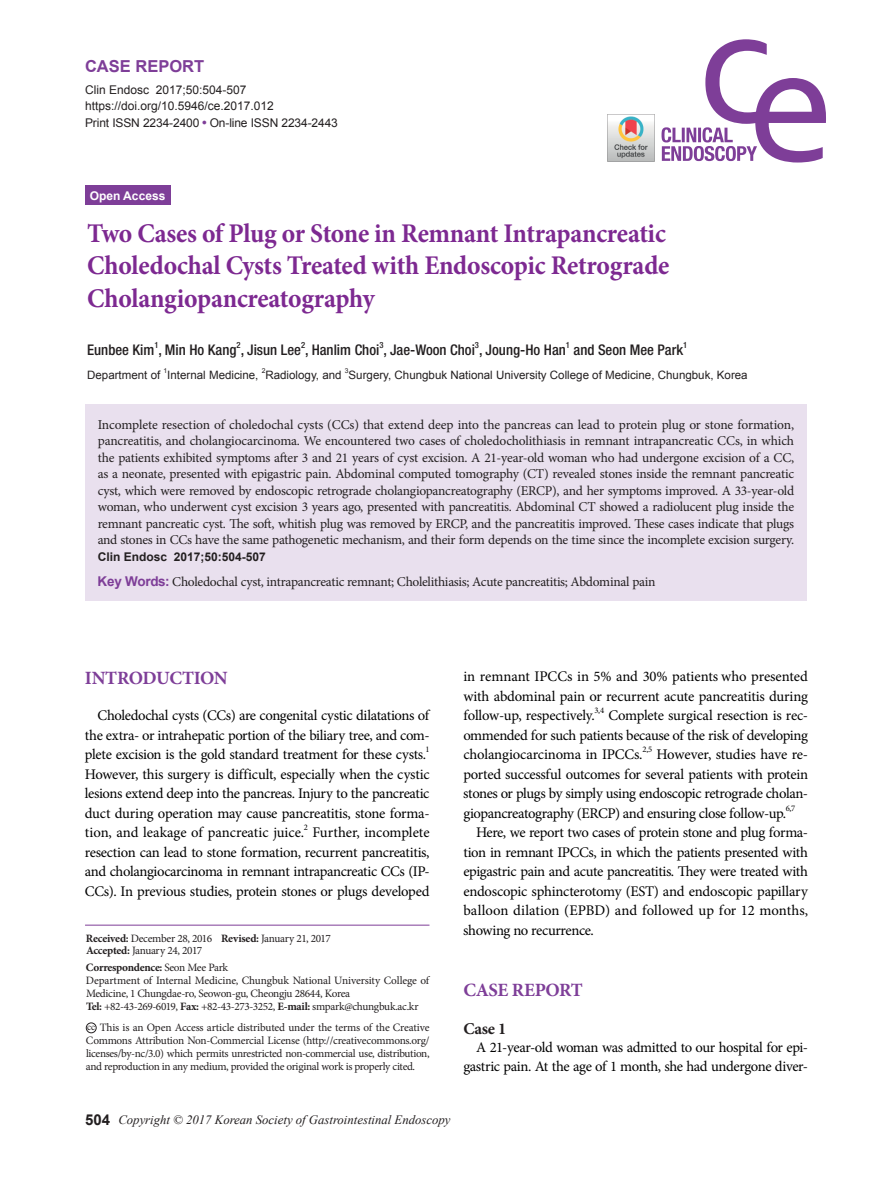
<style>
.page{position:relative;width:893px;height:1191px;background:#fff}
.page>*{position:absolute;margin:0;border:0;box-sizing:border-box;transform-origin:0 0}
.논문_타이틀{font:700 27px/32.4px "Minion Pro";letter-spacing:-.01em;color:#7d2991;scale:.95 1}
.타이틀_서론{font:700 18.75px "Minion Pro";letter-spacing:-.02em;color:#7e3e98}
.t1{font:700 16.5px "Arial";color:#7e3e98}
._1{font:700 16.5px "Minion Pro";color:#231f20}
.본문{font:14.7px/19.5px "Minion Pro";letter-spacing:-.02em;color:#000;text-align:justify}
.저자명{font:500 condensed 14.7px "Helvetica Neue";color:#231f20}
.초록내용{font:13.5px/16.5px "Minion Pro";letter-spacing:-.02em;color:#231f20;text-align:justify}
.t2{font:italic 12.75px "Times New Roman";color:#231f20}
.t3{font:12px "Arial";color:#231f20}
.초록내용-2{font:700 12px "Arial";color:#231f20}
.t4{font:700 12px "Arial";color:#fff}
.저자소속{font:11.55px "Arial";color:#231f20}
.책임저자{font:11.25px/13px "Minion Pro";letter-spacing:-.03em;color:#231f20}
.책임저자-2{font:700 11.25px "Minion Pro";letter-spacing:-.025em;color:#231f20}
.t5{font:9.3px "Times New Roman";color:#231f20}
.본문-2{font:8.55px "Minion Pro";color:#000}
.저자명-2{font:500 condensed 8.55px "Helvetica Neue";color:#231f20}
.저자소속-2{font:6.75px "Arial";color:#231f20}
.s1{font-family:"Helvetica";font-stretch:condensed;color:#7e3e98}
.s2{font-family:"Arial";font-weight:700;color:#7e3e98}
.s3{font-weight:700}
.s4{font-weight:400}
.s5{font-family:"Arial";font-weight:700;font-style:normal;font-size:15px}
</style>
<div class="page">
<svg style="left:661px;top:39px;width:165px;height:123px"></svg>
<div style="left:85px;top:405px;width:722px;height:196px;background:#e9e0ee"></div>
<div style="left:85px;top:186px;width:85px;height:19px;background:#7e3e98"></div>
<div style="left:86px;top:1022px;width:10px;height:10px;border:1px solid #231f20;border-radius:50%"></div>
<hr style="left:85px;top:924px;width:344px;height:1px;background:#7e3e98">
<img style="left:608px;top:116px;width:46px;height:46px">
<p class="t1" style="left:85px;top:56px;width:121px">CASE REPORT</p>
<p class="t3" style="left:85px;top:82px;width:163px">Clin Endosc 2017;50:504-507</p>
<p class="t3" style="left:85px;top:98px;width:190px">https://doi.org/10.5946/ce.2017.012</p>
<p class="t3" style="left:85px;top:114px;width:254px">Print ISSN 2234-2400 <span class="s1">•</span> On-line ISSN 2234-2443</p>
<p class="t4" style="left:90px;top:187px;width:77px">Open Access</p>
<p class="논문_타이틀" style="left:87px;top:217px;width:614px">Two Cases of Plug or Stone in Remnant Intrapancreatic<br>Choledochal Cysts Treated with Endoscopic Retrograde<br>Cholangiopancreatography</p>
<p class="저자명" style="left:87px;top:341px;width:480px">Eunbee Kim , Min Ho Kang , Jisun Lee , Hanlim Choi , Jae-Woon Choi , Joung-Ho Han</p>
<p class="저자명-2" style="left:154px;top:340px;width:6px">1</p>
<p class="저자명-2" style="left:237px;top:340px;width:6px">2</p>
<p class="저자명-2" style="left:301px;top:340px;width:6px">2</p>
<p class="저자명-2" style="left:379px;top:340px;width:6px">3</p>
<p class="저자명-2" style="left:475px;top:340px;width:6px">3</p>
<p class="저자명-2" style="left:566px;top:340px;width:6px">1</p>
<p class="저자명" style="left:573px;top:341px;width:111px">and Seon Mee Park</p>
<p class="저자명-2" style="left:683px;top:340px;width:6px">1</p>
<p class="저자소속" style="left:87px;top:367px;width:75px">Department of</p>
<p class="저자소속-2" style="left:164px;top:366px;width:5px">1</p>
<p class="저자소속" style="left:167px;top:367px;width:93px">Internal Medicine,</p>
<p class="저자소속-2" style="left:262px;top:366px;width:5px">2</p>
<p class="저자소속" style="left:265px;top:367px;width:78px">Radiology, and</p>
<p class="저자소속-2" style="left:345px;top:366px;width:5px">3</p>
<p class="저자소속" style="left:349px;top:367px;width:401px">Surgery, Chungbuk National University College of Medicine, Chungbuk, Korea</p>
<p class="초록내용" style="left:98px;top:416px;width:698px">Incomplete resection of choledochal cysts (CCs) that extend deep into the pancreas can lead to protein plug or stone formation, pancreatitis, and cholangiocarcinoma. We encountered two cases of choledocholithiasis in remnant intrapancreatic CCs, in which the patients exhibited symptoms after 3 and 21 years of cyst excision. A 21-year-old woman who had undergone excision of a CC, as a neonate, presented with epigastric pain. Abdominal computed tomography (CT) revealed stones inside the remnant pancreatic cyst, which were removed by endoscopic retrograde cholangiopancreatography (ERCP), and her symptoms improved. A 33-year-old woman, who underwent cyst excision 3 years ago, presented with pancreatitis. Abdominal CT showed a radiolucent plug inside the remnant pancreatic cyst. The soft, whitish plug was removed by ERCP, and the pancreatitis improved. These cases indicate that plugs and stones in CCs have the same pathogenetic mechanism, and their form depends on the time since the incomplete excision surgery.</p>
<p class="초록내용-2" style="left:98px;top:548px;width:170px">Clin Endosc 2017;50:504-507</p>
<p class="초록내용" style="left:98px;top:573px;width:559px"><span class="s2">Key Words:</span> Choledochal cyst, intrapancreatic remnant; Cholelithiasis; Acute pancreatitis; Abdominal pain</p>
<p class="타이틀_서론" style="left:85px;top:665px;width:144px">INTRODUCTION</p>
<p class="본문" style="left:85px;top:705px;width:346px;text-indent:13px">Choledochal cysts (CCs) are congenital cystic dilatations of the extra- or intrahepatic portion of the biliary tree, and com&shy;plete excision is the gold standard treatment for these cysts.</p>
<p class="본문-2" style="left:426px;top:743px;width:6px">1</p>
<p class="본문" style="left:85px;top:764px;width:346px">However, this surgery is difficult, especially when the cystic lesions extend deep into the pancreas. Injury to the pancreatic duct during operation may cause pancreatitis, stone forma&shy;tion, and leakage of pancreatic juice.</p>
<p class="본문-2" style="left:304px;top:821px;width:6px">2</p>
<p class="본문" style="left:85px;top:822px;width:346px;text-indent:228px">Further, incomplete resection can lead to stone formation, recurrent pancreatitis, and cholangiocarcinoma in remnant intrapancreatic CCs (IP-CCs). In previous studies, protein stones or plugs developed</p>
<p class="책임저자" style="left:86px;top:931px;width:246px"><span class="s3">Received:</span> December 28, 2016 <span class="s3">Revised:</span> January 21, 2017<br><span class="s3">Accepted:</span> January 24, 2017</p>
<p class="책임저자-2" style="left:86px;top:959px;width:144px">Correspondence: <span class="s4">Seon Mee Park</span></p>
<p class="책임저자" style="left:86px;top:974px;width:345px">Department of Internal Medicine, Chungbuk National University College of<br>Medicine, 1 Chungdae-ro, Seowon-gu, Cheongju 28644, Korea</p>
<p class="책임저자" style="left:86px;top:999px;width:334px"><span class="s3">Tel:</span> +82-43-269-6019, <span class="s3">Fax:</span> +82-43-273-3252, <span class="s3">E-mail:</span> smpark@chungbuk.ac.kr</p>
<p class="t5" style="left:87px;top:1021px;width:10px">cc</p>
<p class="책임저자" style="left:86px;top:1020px;width:345px;text-align:justify;text-indent:14px">This is an Open Access article distributed under the terms of the Creative Commons Attribution Non-Commercial License (http://creativecommons.org/ licenses/by-nc/3.0) which permits unrestricted non-commercial use, distribution, and reproduction in any medium, provided the original work is properly cited.</p>
<p class="본문" style="left:463px;top:666px;width:346px">in remnant IPCCs in 5% and 30% patients who presented with abdominal pain or recurrent acute pancreatitis during follow-up, respectively.</p>
<p class="본문-2" style="left:594px;top:704px;width:11px">3,4</p>
<p class="본문" style="left:463px;top:705px;width:346px;text-indent:145px">Complete surgical resection is rec&shy;ommended for such patients because of the risk of developing cholangiocarcinoma in IPCCs.</p>
<p class="본문-2" style="left:642px;top:743px;width:11px">2,5</p>
<p class="본문" style="left:463px;top:744px;width:346px;text-indent:193px">However, studies have re&shy;ported successful outcomes for several patients with protein stones or plugs by simply using endoscopic retrograde cholan&shy;giopancreatography (ERCP) and ensuring close follow-up.</p>
<p class="본문-2" style="left:786px;top:802px;width:11px">6,7</p>
<p class="본문" style="left:463px;top:822px;width:346px;text-indent:13px">Here, we report two cases of protein stone and plug forma&shy;tion in remnant IPCCs, in which the patients presented with epigastric pain and acute pancreatitis. They were treated with endoscopic sphincterotomy (EST) and endoscopic papillary balloon dilation (EPBD) and followed up for 12 months, showing no recurrence.</p>
<p class="타이틀_서론" style="left:463px;top:977px;width:121px">CASE REPORT</p>
<p class="_1" style="left:463px;top:1016px;width:44px">Case 1</p>
<p class="본문" style="left:463px;top:1037px;width:346px;text-align:right">A 21-year-old woman was admitted to our hospital for epi&shy;gastric pain. At the age of 1 month, she had undergone diver-</p>
<p class="t2" style="left:85px;top:1110px;width:367px"><span class="s5">504</span> Copyright © 2017 Korean Society of Gastrointestinal Endoscopy</p>
</div>
